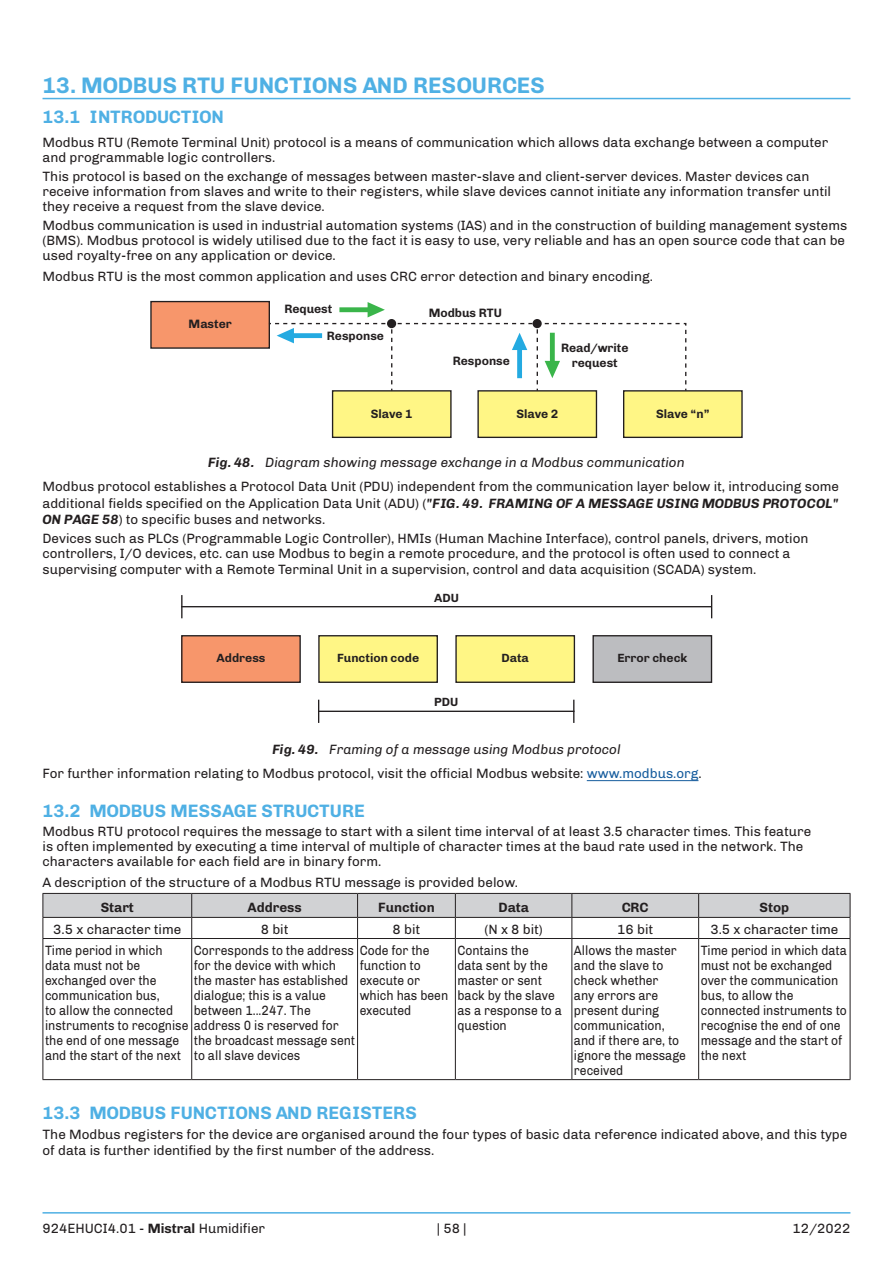
<style>
.page{position:relative;width:893px;height:1263px;background:#fff}
.page>*{position:absolute;margin:0;border:0;box-sizing:border-box;transform-origin:0 0}
.t1{font:700 22.5px "Chivo";letter-spacing:.01em;color:#4fb0e4}
.t2{font:700 18px "Chivo";letter-spacing:.01em;color:#4fb0e4}
.NormText{font:13.5px/15px "Chivo";color:#231f20}
.NormText-2{font:13.5px/15px "Chivo";color:#231f20;scale:.9 1}
.FirstColumn{font:13.5px/15px "Chivo";color:#231f20;scale:.9 1}
.t3{font:italic 13.5px "Chivo";color:#231f20}
.Heading{font:700 13.5px "Chivo";color:#231f20}
.t4{font:700 12.15px/14.5px "Chivo";color:#231f20;text-align:center}
.s1{font-weight:700}
.s2{font-weight:700;font-style:italic}
.s3{color:#175d9e}
</style>
<div class="page">
<hr style="left:43px;top:98px;width:807px;height:1px;background:#4fb0e4">
<hr style="left:43px;top:1212px;width:807px;height:1px;background:#4fb0e4">
<hr style="left:587px;top:780px;width:111px;height:1px;background:#175d9e">
<div style="left:151px;top:302px;width:118px;height:46px;background:#f7966b"></div>
<div style="left:150px;top:301px;width:120px;height:48px;border:1px solid #231f20"></div>
<div style="left:333px;top:391px;width:118px;height:46px;background:#fff685"></div>
<div style="left:332px;top:390px;width:120px;height:48px;border:1px solid #231f20"></div>
<div style="left:478px;top:391px;width:118px;height:46px;background:#fff685"></div>
<div style="left:477px;top:390px;width:120px;height:48px;border:1px solid #231f20"></div>
<div style="left:624px;top:391px;width:118px;height:46px;background:#fff685"></div>
<div style="left:623px;top:390px;width:120px;height:48px;border:1px solid #231f20"></div>
<svg style="left:269px;top:302px;width:418px;height:89px"></svg>
<div style="left:387px;top:319px;width:9px;height:9px;background:#231f20;border-radius:50%"></div>
<div style="left:533px;top:319px;width:9px;height:9px;background:#231f20;border-radius:50%"></div>
<hr style="left:181px;top:606px;width:531px;height:1px;background:#231f20">
<hr style="left:318px;top:711px;width:256px;height:1px;background:#231f20">
<div style="left:182px;top:636px;width:118px;height:46px;background:#f7966b"></div>
<div style="left:181px;top:635px;width:120px;height:48px;border:1px solid #231f20"></div>
<div style="left:319px;top:636px;width:118px;height:46px;background:#fff685"></div>
<div style="left:318px;top:635px;width:120px;height:48px;border:1px solid #231f20"></div>
<div style="left:456px;top:636px;width:118px;height:46px;background:#fff685"></div>
<div style="left:455px;top:635px;width:120px;height:48px;border:1px solid #231f20"></div>
<div style="left:593px;top:636px;width:118px;height:46px;background:#bcbdc0"></div>
<div style="left:592px;top:635px;width:120px;height:48px;border:1px solid #231f20"></div>
<svg style="left:318px;top:700px;width:1px;height:23px"></svg>
<svg style="left:573px;top:700px;width:1px;height:23px"></svg>
<svg style="left:711px;top:595px;width:1px;height:23px"></svg>
<svg style="left:181px;top:595px;width:1px;height:23px"></svg>
<svg style="left:43px;top:893px;width:808px;height:45px"></svg>
<hr style="left:43px;top:939px;width:1px;height:140px;background:#231f20">
<hr style="left:191px;top:939px;width:1px;height:140px;background:#231f20">
<hr style="left:357px;top:939px;width:1px;height:140px;background:#231f20">
<hr style="left:455px;top:939px;width:1px;height:140px;background:#231f20">
<hr style="left:571px;top:939px;width:1px;height:140px;background:#231f20">
<hr style="left:698px;top:939px;width:1px;height:140px;background:#231f20">
<hr style="left:850px;top:939px;width:1px;height:140px;background:#231f20">
<hr style="left:43px;top:938px;width:149px;height:1px;background:#231f20">
<hr style="left:192px;top:938px;width:166px;height:1px;background:#231f20">
<hr style="left:358px;top:938px;width:97px;height:1px;background:#231f20">
<hr style="left:455px;top:938px;width:117px;height:1px;background:#231f20">
<hr style="left:572px;top:938px;width:127px;height:1px;background:#231f20">
<hr style="left:699px;top:938px;width:151px;height:1px;background:#231f20">
<hr style="left:43px;top:1079px;width:149px;height:1px;background:#231f20">
<hr style="left:192px;top:1079px;width:166px;height:1px;background:#231f20">
<hr style="left:358px;top:1079px;width:97px;height:1px;background:#231f20">
<hr style="left:455px;top:1079px;width:117px;height:1px;background:#231f20">
<hr style="left:572px;top:1079px;width:127px;height:1px;background:#231f20">
<hr style="left:699px;top:1079px;width:151px;height:1px;background:#231f20">
<p class="t1" style="left:43px;top:68px;width:504px">13. MODBUS RTU FUNCTIONS AND RESOURCES</p>
<p class="t2" style="left:43px;top:103px;width:183px">13.1 INTRODUCTION</p>
<p class="NormText" style="left:43px;top:134px;width:787px">Modbus RTU (Remote Terminal Unit) protocol is a means of communication which allows data exchange between a computer and programmable logic controllers.</p>
<p class="NormText" style="left:43px;top:168px;width:790px">This protocol is based on the exchange of messages between master-slave and client-server devices. Master devices can receive information from slaves and write to their registers, while slave devices cannot initiate any information transfer until they receive a request from the slave device.</p>
<p class="NormText" style="left:43px;top:217px;width:806px">Modbus communication is used in industrial automation systems (IAS) and in the construction of building management systems (BMS). Modbus protocol is widely utilised due to the fact it is easy to use, very reliable and has an open source code that can be used royalty-free on any application or device.</p>
<p class="NormText" style="left:43px;top:268px;width:612px">Modbus RTU is the most common application and uses CRC error detection and binary encoding.</p>
<p class="t4" style="left:284px;top:301px;width:49px">Request</p>
<p class="t4" style="left:561px;top:340px;width:69px">Read/write request</p>
<p class="t4" style="left:429px;top:305px;width:74px">Modbus RTU</p>
<p class="t4" style="left:189px;top:316px;width:45px">Master</p>
<p class="t4" style="left:327px;top:328px;width:59px">Response</p>
<p class="t4" style="left:453px;top:353px;width:59px">Response</p>
<p class="t4" style="left:371px;top:405px;width:43px">Slave 1</p>
<p class="t4" style="left:516px;top:405px;width:43px">Slave 2</p>
<p class="t4" style="left:656px;top:405px;width:55px">Slave “n”</p>
<p class="t3" style="left:208px;top:452px;width:478px"><span class="s1">Fig. 48.</span> Diagram showing message exchange in a Modbus communication</p>
<p class="NormText" style="left:43px;top:478px;width:798px;line-height:16.2px;text-align:justify">Modbus protocol establishes a Protocol Data Unit (PDU) independent from the communication layer below it, introducing some additional fields specified on the Application Data Unit (ADU) (<span class="s2">"FIG. 49. FRAMING OF A MESSAGE USING MODBUS PROTOCOL" ON PAGE 58</span>) to specific buses and networks.</p>
<p class="NormText" style="left:43px;top:530px;width:767px;line-height:15.6px">Devices such as PLCs (Programmable Logic Controller), HMIs (Human Machine Interface), control panels, drivers, motion controllers, I/O devices, etc. can use Modbus to begin a remote procedure, and the protocol is often used to connect a supervising computer with a Remote Terminal Unit in a supervision, control and data acquisition (SCADA) system.</p>
<p class="t4" style="left:434px;top:590px;width:26px">ADU</p>
<p class="t4" style="left:216px;top:651px;width:50px">Address</p>
<p class="t4" style="left:337px;top:651px;width:84px">Function code</p>
<p class="t4" style="left:502px;top:651px;width:29px">Data</p>
<p class="t4" style="left:617px;top:651px;width:72px">Error check</p>
<p class="t4" style="left:434px;top:695px;width:26px">PDU</p>
<p class="t3" style="left:272px;top:739px;width:350px"><span class="s1">Fig. 49.</span> Framing of a message using Modbus protocol</p>
<p class="NormText" style="left:43px;top:765px;width:661px">For further information relating to Modbus protocol, visit the official Modbus website: <span class="s3">www.modbus.org</span>.</p>
<p class="t2" style="left:43px;top:797px;width:324px">13.2 MODBUS MESSAGE STRUCTURE</p>
<p class="NormText" style="left:43px;top:823px;width:770px">Modbus RTU protocol requires the message to start with a silent time interval of at least 3.5 character times. This feature is often implemented by executing a time interval of multiple of character times at the baud rate used in the network. The characters available for each field are in binary form.</p>
<p class="NormText" style="left:43px;top:874px;width:477px">A description of the structure of a Modbus RTU message is provided below.</p>
<p class="Heading" style="left:101px;top:896px;width:35px">Start</p>
<p class="Heading" style="left:247px;top:896px;width:56px">Address</p>
<p class="Heading" style="left:378px;top:896px;width:58px">Function</p>
<p class="Heading" style="left:498px;top:896px;width:32px">Data</p>
<p class="Heading" style="left:622px;top:896px;width:28px">CRC</p>
<p class="Heading" style="left:759px;top:896px;width:31px">Stop</p>
<p class="NormText" style="left:53px;top:921px;width:130px">3.5 x character time</p>
<p class="NormText" style="left:261px;top:921px;width:29px">8 bit</p>
<p class="NormText" style="left:393px;top:921px;width:29px">8 bit</p>
<p class="NormText" style="left:484px;top:921px;width:60px">(N x 8 bit)</p>
<p class="NormText" style="left:617px;top:921px;width:37px">16 bit</p>
<p class="NormText" style="left:710px;top:921px;width:130px">3.5 x character time</p>
<p class="FirstColumn" style="left:45px;top:942px;width:328px">Time period in which<br>data must not be<br>exchanged over the<br>communication bus,<br>to allow the connected<br>instruments to recognise address 0 is reserved for the end of one message<br>and the start of the next</p>
<p class="NormText-2" style="left:194px;top:942px;width:263px">Corresponds to the address Code for the for the device with which<br>the master has established<br>dialogue; this is a value<br>between 1...247. The</p>
<p class="NormText-2" style="left:194px;top:1032px;width:181px">the broadcast message sent to all slave devices</p>
<p class="NormText-2" style="left:457px;top:942px;width:118px">Contains the<br>data sent by the master or sent back by the slave as a response to a question</p>
<p class="NormText-2" style="left:574px;top:942px;width:126px">Allows the master and the slave to check whether<br>any errors are present during communication, and if there are, to ignore the message received</p>
<p class="FirstColumn" style="left:701px;top:942px;width:164px">Time period in which data must not be exchanged over the communication bus, to allow the connected instruments to recognise the end of one message and the start of the next</p>
<p class="NormText-2" style="left:360px;top:957px;width:100px">function to execute or which has been executed</p>
<p class="t2" style="left:43px;top:1098px;width:376px">13.3 MODBUS FUNCTIONS AND REGISTERS</p>
<p class="NormText" style="left:43px;top:1125px;width:806px;line-height:16.2px">The Modbus registers for the device are organised around the four types of basic data reference indicated above, and this type of data is further identified by the first number of the address.</p>
<p class="NormText" style="left:43px;top:1220px;width:224px">924EHUCI4.01 - <span class="s1">Mistral</span> Humidifier</p>
<p class="NormText" style="left:437px;top:1220px;width:31px">| 58 |</p>
<p class="NormText" style="left:792px;top:1220px;width:59px">12/2022</p>
</div>
